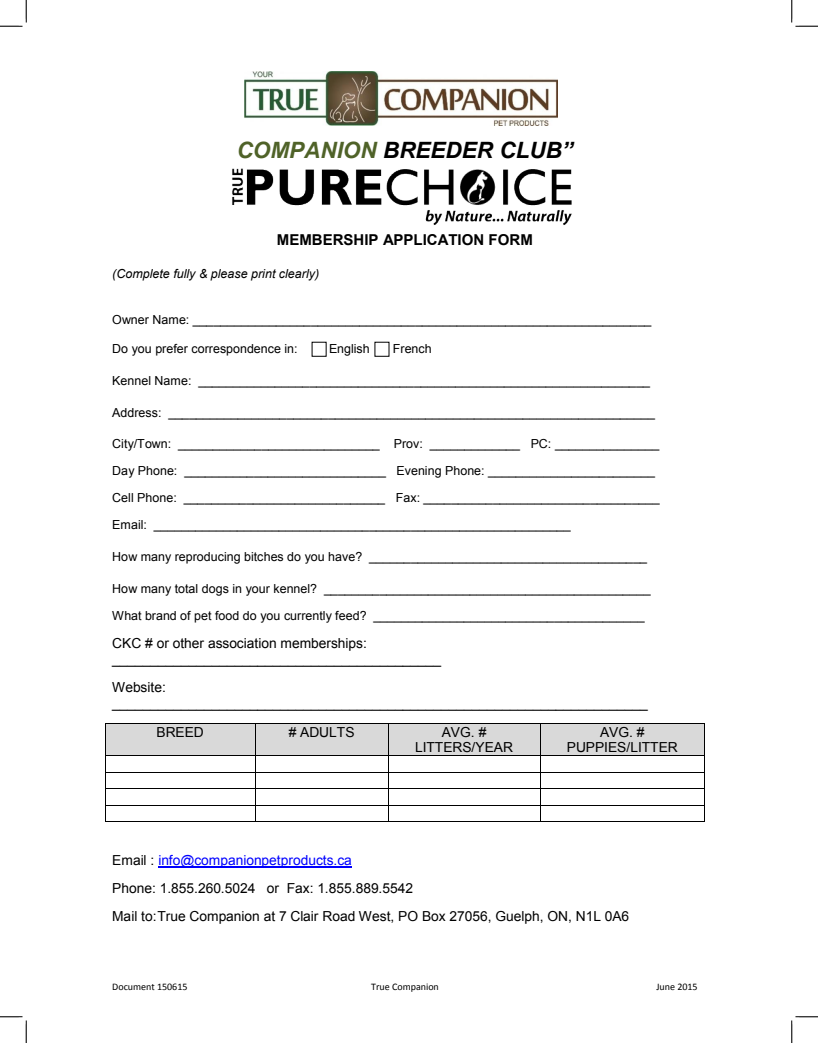
<style>
.page{position:relative;width:818px;height:1043px;background:#fff}
.page>*{position:absolute;margin:0;border:0;box-sizing:border-box;transform-origin:0 0}
.t1{font:italic 700 22.5px "Arial";color:#000}
.t2{font:700 15px "Arial";color:#000}
.t3{font:13.75px/15.8px "Arial";color:#000}
.t4{font:12.5px/26.9px "Arial";color:#000}
.t5{font:italic 12.5px "Arial";color:#000}
.t6{font:10px "Calibri";color:#000}
.s1{color:#4f6228}
.s2{color:#00f}
</style>
<div class="page">
<div style="left:106px;top:724px;width:6px;height:15px;background:#d9d9d9"></div>
<div style="left:248px;top:724px;width:7px;height:15px;background:#d9d9d9"></div>
<div style="left:106px;top:739px;width:149px;height:16px;background:#d9d9d9"></div>
<div style="left:112px;top:724px;width:136px;height:15px;background:#d9d9d9"></div>
<div style="left:256px;top:724px;width:6px;height:15px;background:#d9d9d9"></div>
<div style="left:381px;top:724px;width:7px;height:15px;background:#d9d9d9"></div>
<div style="left:256px;top:739px;width:132px;height:16px;background:#d9d9d9"></div>
<div style="left:262px;top:724px;width:119px;height:15px;background:#d9d9d9"></div>
<div style="left:388px;top:724px;width:7px;height:31px;background:#d9d9d9"></div>
<div style="left:533px;top:724px;width:7px;height:31px;background:#d9d9d9"></div>
<div style="left:395px;top:724px;width:138px;height:15px;background:#d9d9d9"></div>
<div style="left:395px;top:739px;width:138px;height:16px;background:#d9d9d9"></div>
<div style="left:540px;top:724px;width:7px;height:31px;background:#d9d9d9"></div>
<div style="left:697px;top:724px;width:7px;height:31px;background:#d9d9d9"></div>
<div style="left:547px;top:724px;width:150px;height:15px;background:#d9d9d9"></div>
<div style="left:547px;top:739px;width:150px;height:16px;background:#d9d9d9"></div>
<hr style="left:106px;top:723px;width:149px;height:1px;background:#000">
<hr style="left:256px;top:723px;width:132px;height:1px;background:#000">
<hr style="left:388px;top:723px;width:152px;height:1px;background:#000">
<hr style="left:540px;top:723px;width:164px;height:1px;background:#000">
<hr style="left:105px;top:724px;width:1px;height:31px;background:#000">
<hr style="left:255px;top:724px;width:1px;height:31px;background:#000">
<hr style="left:388px;top:724px;width:1px;height:31px;background:#000">
<hr style="left:540px;top:724px;width:1px;height:31px;background:#000">
<hr style="left:704px;top:724px;width:1px;height:31px;background:#000">
<hr style="left:106px;top:755px;width:149px;height:1px;background:#000">
<hr style="left:256px;top:755px;width:132px;height:1px;background:#000">
<hr style="left:388px;top:755px;width:152px;height:1px;background:#000">
<hr style="left:540px;top:755px;width:164px;height:1px;background:#000">
<hr style="left:106px;top:772px;width:149px;height:1px;background:#000">
<hr style="left:256px;top:772px;width:132px;height:1px;background:#000">
<hr style="left:388px;top:772px;width:152px;height:1px;background:#000">
<hr style="left:540px;top:772px;width:164px;height:1px;background:#000">
<hr style="left:106px;top:788px;width:149px;height:1px;background:#000">
<hr style="left:256px;top:788px;width:132px;height:1px;background:#000">
<hr style="left:388px;top:788px;width:152px;height:1px;background:#000">
<hr style="left:540px;top:788px;width:164px;height:1px;background:#000">
<hr style="left:106px;top:805px;width:149px;height:1px;background:#000">
<hr style="left:256px;top:805px;width:132px;height:1px;background:#000">
<hr style="left:388px;top:805px;width:152px;height:1px;background:#000">
<hr style="left:540px;top:805px;width:164px;height:1px;background:#000">
<svg style="left:105px;top:755px;width:1px;height:67px"></svg>
<hr style="left:106px;top:821px;width:149px;height:1px;background:#000">
<svg style="left:255px;top:755px;width:1px;height:67px"></svg>
<hr style="left:256px;top:821px;width:132px;height:1px;background:#000">
<svg style="left:388px;top:756px;width:1px;height:65px"></svg>
<hr style="left:388px;top:821px;width:152px;height:1px;background:#000">
<svg style="left:540px;top:756px;width:1px;height:65px"></svg>
<hr style="left:540px;top:821px;width:164px;height:1px;background:#000">
<svg style="left:704px;top:755px;width:1px;height:67px"></svg>
<hr style="left:158px;top:866px;width:194px;height:1px;background:#00f">
<div style="left:311px;top:342px;width:15px;height:15px;border:1px solid #000"></div>
<div style="left:374px;top:342px;width:15px;height:15px;border:1px solid #000"></div>
<img style="left:232px;top:168px;width:340px;height:57px">
<img style="left:244px;top:72px;width:314px;height:53px">
<svg style="left:0;top:0;width:27px;height:27px"></svg>
<svg style="left:0;top:1016px;width:27px;height:26px"></svg>
<svg style="left:791px;top:0;width:27px;height:27px"></svg>
<svg style="left:791px;top:1016px;width:27px;height:26px"></svg>
<h1 class="t1" style="left:237px;top:135px;width:338px"><span class="s1">COMPANION</span> BREEDER CLUB”</h1>
<p class="t2" style="left:277px;top:230px;width:257px">MEMBERSHIP APPLICATION FORM</p>
<p class="t5" style="left:112px;top:265px;width:208px">(Complete fully &amp; please print clearly)</p>
<p class="t4" style="left:112px;top:306px;width:540px">Owner Name: __________________________________________________________________</p>
<p class="t4" style="left:112px;top:335px;width:187px">Do you prefer correspondence in:</p>
<p class="t4" style="left:329px;top:335px;width:42px">English</p>
<p class="t4" style="left:393px;top:335px;width:40px">French</p>
<p class="t4" style="left:112px;top:367px;width:539px">Kennel Name: _________________________________________________________________</p>
<p class="t4" style="left:112px;top:399px;width:544px">Address: ______________________________________________________________________</p>
<p class="t4" style="left:112px;top:430px;width:549px">City/Town: _____________________________ Prov: _____________ PC: _______________ Day Phone: _____________________________ Evening Phone: ________________________ Cell Phone: _____________________________ Fax: __________________________________ Email: ____________________________________________________________</p>
<p class="t4" style="left:112px;top:543px;width:536px">How many reproducing bitches do you have? ________________________________________</p>
<p class="t4" style="left:112px;top:575px;width:540px">How many total dogs in your kennel? _______________________________________________<br>What brand of pet food do you currently feed? _______________________________________</p>
<p class="t3" style="left:112px;top:635px;width:330px">CKC # or other association memberships: ___________________________________________</p>
<p class="t3" style="left:112px;top:679px;width:537px">Website: ______________________________________________________________________</p>
<p class="t3" style="left:156px;top:724px;width:49px">BREED</p>
<p class="t3" style="left:289px;top:724px;width:67px"># ADULTS</p>
<p class="t3" style="left:415px;top:724px;width:99px;text-align:center">AVG. #<br>LITTERS/YEAR</p>
<p class="t3" style="left:567px;top:724px;width:112px;text-align:center">AVG. #<br>PUPPIES/LITTER</p>
<p class="t3" style="left:112px;top:845px;width:518px;line-height:28.2px">Email : <span class="s2">info@companionpetproducts.ca<br></span>Phone: 1.855.260.5024 or Fax: 1.855.889.5542<br>Mail to:True Companion at 7 Clair Road West, PO Box 27056, Guelph, ON, N1L 0A6</p>
<p class="t6" style="left:112px;top:980px;width:77px">Document 150615</p>
<p class="t6" style="left:371px;top:980px;width:69px">True Companion</p>
<p class="t6" style="left:656px;top:980px;width:43px">June 2015</p>
</div>
